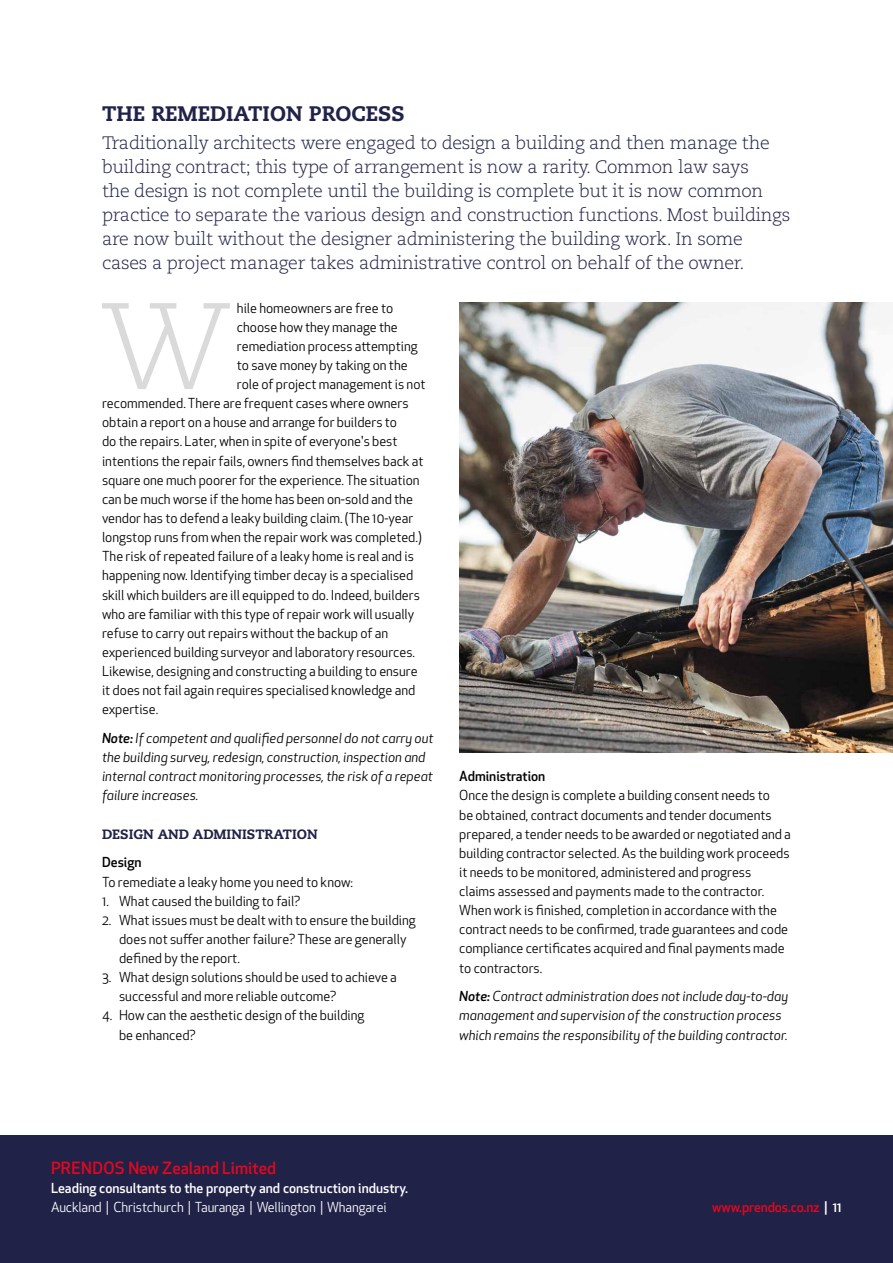
<style>
.page{position:relative;width:893px;height:1263px;background:#fff}
.page>*{position:absolute;margin:0;border:0;box-sizing:border-box;transform-origin:0 0}
.t1{font:300 122.85px "Caecilia LT Std";color:#dadada}
.t2{font:800 21px "Caecilia LT Std";color:#212248}
.t3{font:300 18px/24px "Caecilia LT Std";letter-spacing:-.015em;color:#212248}
.t4{font:500 16.5px "Apex New";color:#e1081e}
.t5{font:13.5px/19.2px "Apex New";color:#000}
.t6{font:italic 13.5px/19.2px "Apex New";color:#000}
.t7{font:500 13.5px "Apex New";color:#fff}
.t8{font:13.5px "Apex New";letter-spacing:-.01em;color:#fff}
.t9{font:800 13.5px "Caecilia LT Std";color:#212248}
.t10{font:500 13.5px "Apex New";letter-spacing:-.01em;color:#e1081e}
.t11{font:500 13.5px "Apex New";color:#000}
.s1{font-weight:500}
.s2{color:#fff}
</style>
<div class="page">
<div style="left:0;top:1135px;width:893px;height:128px;background:#212248"></div>
<img style="left:459px;top:303px;width:434px;height:450px">
<h2 class="t2" style="left:102px;top:101px;width:304px">THE REMEDIATION PROCESS</h2>
<p class="t3" style="left:102px;top:132px;width:690px">Traditionally architects were engaged to design a building and then manage the building contract; this type of arrangement is now a rarity. Common law says<br>the design is not complete until the building is complete but it is now common practice to separate the various design and construction functions. Most buildings are now built without the designer administering the building work. In some cases a project manager takes administrative control on behalf of the owner.</p>
<h1 class="t1" style="left:101px;top:278px;width:131px">W</h1>
<p class="t5" style="left:237px;top:298px;width:158px">hile homeowners are free to</p>
<p class="t5" style="left:237px;top:317px;width:162px">choose how they manage the</p>
<p class="t5" style="left:237px;top:336px;width:182px">remediation process attempting</p>
<p class="t5" style="left:237px;top:355px;width:172px">to save money by taking on the</p>
<p class="t5" style="left:237px;top:375px;width:190px">role of project management is not</p>
<p class="t5" style="left:102px;top:394px;width:308px">recommended. There are frequent cases where owners</p>
<p class="t5" style="left:102px;top:413px;width:297px">obtain a report on a house and arrange for builders to</p>
<p class="t5" style="left:102px;top:432px;width:297px">do the repairs. Later, when in spite of everyone's best</p>
<p class="t5" style="left:102px;top:451px;width:323px">intentions the repair fails, owners find themselves back at</p>
<p class="t5" style="left:102px;top:470px;width:319px">square one much poorer for the experience. The situation</p>
<p class="t5" style="left:102px;top:489px;width:312px">can be much worse if the home has been on-sold and the</p>
<p class="t5" style="left:102px;top:508px;width:313px">vendor has to defend a leaky building claim. (The 10-year</p>
<p class="t5" style="left:102px;top:528px;width:321px">longstop runs from when the repair work was completed.)</p>
<p class="t5" style="left:102px;top:547px;width:313px">The risk of repeated failure of a leaky home is real and is</p>
<p class="t5" style="left:102px;top:566px;width:313px">happening now. Identifying timber decay is a specialised</p>
<p class="t5" style="left:102px;top:585px;width:319px">skill which builders are ill equipped to do. Indeed, builders</p>
<p class="t5" style="left:102px;top:604px;width:314px">who are familiar with this type of repair work will usually</p>
<p class="t5" style="left:102px;top:623px;width:288px">refuse to carry out repairs without the backup of an</p>
<p class="t5" style="left:102px;top:642px;width:315px">experienced building surveyor and laboratory resources.</p>
<p class="t5" style="left:102px;top:661px;width:317px">Likewise, designing and constructing a building to ensure</p>
<p class="t5" style="left:102px;top:681px;width:315px">it does not fail again requires specialised knowledge and</p>
<p class="t5" style="left:102px;top:700px;width:58px">expertise.</p>
<p class="t6" style="left:102px;top:728px;width:333px"><span class="s1">Note:</span> If competent and qualified personnel do not carry out the building survey, redesign, construction, inspection and internal contract monitoring processes, the risk of a repeat failure increases.</p>
<p class="t9" style="left:102px;top:826px;width:217px">DESIGN AND ADMINISTRATION</p>
<p class="t11" style="left:102px;top:853px;width:41px">Design</p>
<p class="t5" style="left:102px;top:872px;width:253px">To remediate a leaky home you need to know:</p>
<p class="t5" style="left:102px;top:891px;width:200px">1. What caused the building to fail?</p>
<p class="t5" style="left:119px;top:910px;width:298px;text-indent:-17px">2. What issues must be dealt with to ensure the building does not suffer another failure? These are generally defined by the report.</p>
<p class="t5" style="left:119px;top:968px;width:279px;text-indent:-17px">3. What design solutions should be used to achieve a successful and more reliable outcome?</p>
<p class="t5" style="left:119px;top:1006px;width:247px;text-indent:-17px">4. How can the aesthetic design of the building be enhanced?</p>
<p class="t11" style="left:459px;top:767px;width:88px">Administration</p>
<p class="t5" style="left:459px;top:786px;width:333px">Once the design is complete a building consent needs to<br>be obtained, contract documents and tender documents prepared, a tender needs to be awarded or negotiated and a building contractor selected. As the building work proceeds it needs to be monitored, administered and progress claims assessed and payments made to the contractor.<br>When work is finished, completion in accordance with the contract needs to be confirmed, trade guarantees and code compliance certificates acquired and final payments made to contractors.</p>
<p class="t6" style="left:459px;top:987px;width:330px"><span class="s1">Note:</span> Contract administration does not include day-to-day management and supervision of the construction process which remains the responsibility of the building contractor.</p>
<p class="t4" style="left:51px;top:1156px;width:227px">PRENDOS New Zealand Limited</p>
<p class="t7" style="left:51px;top:1179px;width:359px">Leading consultants to the property and construction industry.</p>
<p class="t8" style="left:51px;top:1198px;width:337px">Auckland | Christchurch | Tauranga | Wellington | Whangarei</p>
<p class="t10" style="left:712px;top:1198px;width:131px">www.prendos.co.nz <span class="s2">| 11</span></p>
</div>
